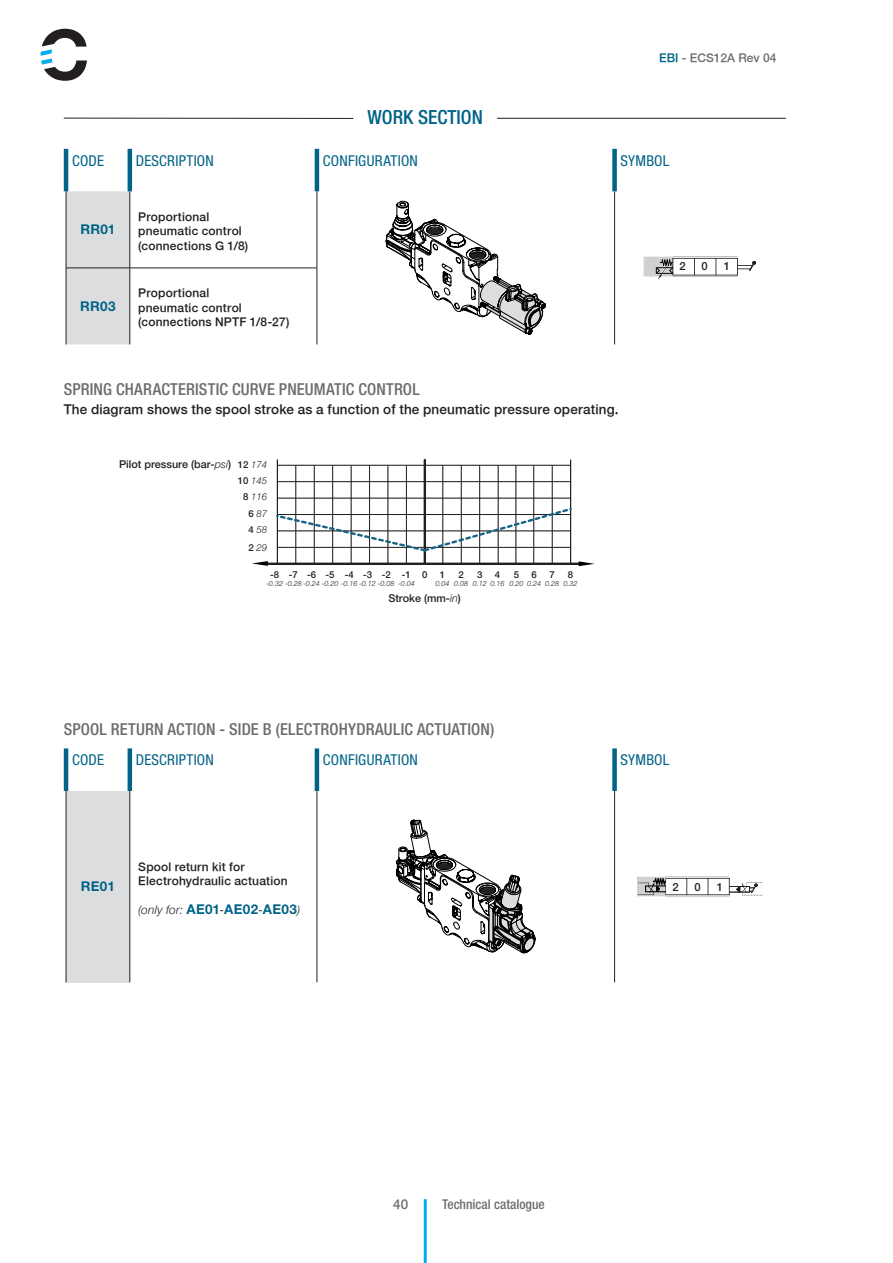
<style>
.page{position:relative;width:893px;height:1263px;background:#fff}
.page>*{position:absolute;margin:0;border:0;box-sizing:border-box;transform-origin:0 0}
.t1{font:500 condensed 19.5px "Helvetica Neue LT Pro";color:#006387}
.t2{font:500 condensed 16.5px "Helvetica Neue LT Pro";letter-spacing:.01em;color:#6c6d70}
.t3{font:condensed 15px "Helvetica Neue LT Std";letter-spacing:.015em;color:#006387}
.t4{font:500 13.5px "Helvetica Neue";letter-spacing:.01em;color:#231f20}
.t5{font:500 condensed 13.5px "Helvetica Neue LT Pro";color:#6c6d70}
.t6{font:700 13.5px "Helvetica Neue LT Std";letter-spacing:.015em;color:#006387}
.t7{font:500 13.5px "Helvetica Neue";color:#6c6d70}
.t8{font:500 12px "Helvetica Neue";letter-spacing:.015em;color:#231f20}
.t9{font:italic 12px "Helvetica Neue";letter-spacing:.015em;color:#231f20}
.t10{font:500 12px "Helvetica Neue";color:#6c6d70}
.t11{font:500 11.25px "Helvetica Neue";color:#231f20}
.t12{font:500 10.8px "Helvetica Neue";color:#231f20}
.t13{font:500 9.6px "Helvetica Neue";color:#231f20}
.t14{font:italic 9.6px "Helvetica Neue";color:#231f20}
.t15{font:italic 7.2px "Helvetica Neue";color:#231f20}
.s1{color:#006387}
.s2{font-weight:400;font-style:italic}
.s3{font-weight:500;font-style:normal}
.s4{font-family:"Helvetica Neue LT Std";font-weight:700;font-style:normal;font-size:13.5px;color:#006387}
</style>
<div class="page">
<hr style="left:424px;top:1199px;width:3px;height:64px;background:#00aeef">
<svg style="left:41px;top:29px;width:46px;height:52px"></svg>
<div style="left:67px;top:191px;width:63px;height:153px;background:#dcdddf"></div>
<hr style="left:64px;top:149px;width:4px;height:42px;background:#006387">
<hr style="left:66px;top:191px;width:1px;height:77px;background:#231f20">
<hr style="left:66px;top:268px;width:1px;height:76px;background:#231f20">
<hr style="left:130px;top:191px;width:1px;height:77px;background:#231f20">
<hr style="left:317px;top:191px;width:1px;height:77px;background:#231f20">
<hr style="left:614px;top:191px;width:1px;height:77px;background:#231f20">
<hr style="left:130px;top:268px;width:1px;height:76px;background:#231f20">
<hr style="left:317px;top:268px;width:1px;height:76px;background:#231f20">
<hr style="left:614px;top:268px;width:1px;height:76px;background:#231f20">
<hr style="left:128px;top:149px;width:4px;height:42px;background:#006387">
<hr style="left:315px;top:149px;width:4px;height:42px;background:#006387">
<div style="left:612px;top:149px;width:5px;height:42px;background:#006387"></div>
<hr style="left:66px;top:268px;width:64px;height:1px;background:#231f20">
<hr style="left:130px;top:268px;width:187px;height:1px;background:#231f20">
<svg style="left:386px;top:201px;width:160px;height:134px"></svg>
<svg style="left:644px;top:256px;width:112px;height:23px"></svg>
<hr style="left:64px;top:118px;width:289px;height:1px;background:#231f20">
<hr style="left:497px;top:118px;width:289px;height:1px;background:#231f20">
<hr style="left:268px;top:563px;width:314px;height:2px;background:#231f20">
<hr style="left:424px;top:460px;width:2px;height:104px;background:#231f20">
<hr style="left:351px;top:466px;width:1px;height:98px;background:#231f20">
<hr style="left:388px;top:466px;width:1px;height:98px;background:#231f20">
<hr style="left:277px;top:498px;width:293px;height:1px;background:#231f20">
<hr style="left:277px;top:481px;width:293px;height:1px;background:#231f20">
<hr style="left:277px;top:465px;width:293px;height:1px;background:#231f20">
<hr style="left:406px;top:466px;width:1px;height:98px;background:#231f20">
<hr style="left:442px;top:466px;width:1px;height:97px;background:#231f20">
<hr style="left:461px;top:466px;width:1px;height:97px;background:#231f20">
<hr style="left:479px;top:466px;width:1px;height:97px;background:#231f20">
<hr style="left:498px;top:466px;width:1px;height:97px;background:#231f20">
<svg style="left:579px;top:561px;width:16px;height:5px"></svg>
<svg style="left:252px;top:561px;width:16px;height:5px"></svg>
<hr style="left:369px;top:466px;width:1px;height:97px;background:#231f20">
<hr style="left:516px;top:466px;width:1px;height:98px;background:#231f20">
<hr style="left:533px;top:466px;width:1px;height:98px;background:#231f20">
<hr style="left:552px;top:466px;width:1px;height:98px;background:#231f20">
<hr style="left:570px;top:460px;width:1px;height:104px;background:#231f20">
<hr style="left:277px;top:460px;width:1px;height:104px;background:#231f20">
<hr style="left:314px;top:466px;width:1px;height:98px;background:#231f20">
<hr style="left:332px;top:466px;width:1px;height:98px;background:#231f20">
<hr style="left:295px;top:465px;width:1px;height:98px;background:#231f20">
<svg style="left:276px;top:506px;width:296px;height:47px"></svg>
<div style="left:66px;top:791px;width:64px;height:191px;background:#dcdddf"></div>
<hr style="left:64px;top:748px;width:4px;height:43px;background:#006387">
<hr style="left:66px;top:791px;width:1px;height:191px;background:#231f20">
<hr style="left:130px;top:791px;width:1px;height:191px;background:#231f20">
<hr style="left:317px;top:791px;width:1px;height:191px;background:#231f20">
<hr style="left:128px;top:748px;width:4px;height:43px;background:#006387">
<hr style="left:315px;top:748px;width:4px;height:43px;background:#006387">
<div style="left:612px;top:748px;width:5px;height:43px;background:#006387"></div>
<hr style="left:614px;top:791px;width:1px;height:191px;background:#231f20">
<svg style="left:396px;top:820px;width:140px;height:133px"></svg>
<svg style="left:665px;top:876px;width:97px;height:21px"></svg>
<img style="left:637px;top:877px;width:29px;height:19px">
<p class="t1" style="left:367px;top:105px;width:117px">WORK SECTION</p>
<p class="t10" style="left:659px;top:51px;width:119px"><span class="s1">EBI</span> - ECS12A Rev 04</p>
<p class="t3" style="left:72px;top:152px;width:34px">CODE</p>
<p class="t3" style="left:136px;top:152px;width:79px">DESCRIPTION</p>
<p class="t3" style="left:323px;top:152px;width:96px">CONFIGURATION</p>
<p class="t3" style="left:621px;top:152px;width:50px">SYMBOL</p>
<p class="t6" style="left:80px;top:221px;width:36px">RR01</p>
<p class="t6" style="left:80px;top:298px;width:37px">RR03</p>
<p class="t8" style="left:138px;top:209px;width:73px">Proportional</p>
<p class="t8" style="left:138px;top:224px;width:105px">pneumatic control</p>
<p class="t8" style="left:138px;top:238px;width:111px">(connections G 1/8)</p>
<p class="t8" style="left:138px;top:286px;width:73px">Proportional</p>
<p class="t8" style="left:138px;top:300px;width:105px">pneumatic control</p>
<p class="t8" style="left:138px;top:315px;width:153px">(connections NPTF 1/8-27)</p>
<p class="t2" style="left:64px;top:379px;width:357px">SPRING CHARACTERISTIC CURVE PNEUMATIC CONTROL</p>
<p class="t4" style="left:64px;top:401px;width:556px">The diagram shows the spool stroke as a function of the pneumatic pressure operating.</p>
<p class="t12" style="left:119px;top:458px;width:114px">Pilot pressure (bar-<span class="s2">psi</span>)</p>
<p class="t14" style="left:238px;top:459px;width:31px"><span class="s3">12</span> 174</p>
<p class="t14" style="left:238px;top:475px;width:31px"><span class="s3">10</span> 145</p>
<p class="t14" style="left:243px;top:491px;width:26px"><span class="s3">8</span> 116</p>
<p class="t14" style="left:248px;top:508px;width:20px"><span class="s3">6</span> 87</p>
<p class="t14" style="left:248px;top:524px;width:20px"><span class="s3">4</span> 58</p>
<p class="t14" style="left:248px;top:541px;width:20px"><span class="s3">2</span> 29</p>
<p class="t13" style="left:289px;top:569px;width:11px">-7</p>
<p class="t13" style="left:307px;top:569px;width:11px">-6</p>
<p class="t13" style="left:326px;top:569px;width:11px">-5</p>
<p class="t13" style="left:345px;top:569px;width:11px">-4</p>
<p class="t13" style="left:363px;top:569px;width:11px">-3</p>
<p class="t13" style="left:382px;top:569px;width:11px">-2</p>
<p class="t13" style="left:402px;top:569px;width:11px">-1</p>
<p class="t15" style="left:398px;top:580px;width:18px">-0.04</p>
<p class="t13" style="left:270px;top:569px;width:11px">-8</p>
<p class="t15" style="left:266px;top:580px;width:130px">-0.32 -0.28 -0.24 -0.20 -0.16 -0.12 -0.08</p>
<p class="t13" style="left:422px;top:569px;width:7px">0</p>
<p class="t13" style="left:440px;top:569px;width:7px">1</p>
<p class="t15" style="left:435px;top:580px;width:16px">0.04</p>
<p class="t13" style="left:458px;top:569px;width:7px">2</p>
<p class="t15" style="left:454px;top:580px;width:16px">0.08</p>
<p class="t13" style="left:477px;top:569px;width:7px">3</p>
<p class="t15" style="left:473px;top:580px;width:16px">0.12</p>
<p class="t13" style="left:568px;top:569px;width:7px">8</p>
<p class="t15" style="left:563px;top:580px;width:16px">0.32</p>
<p class="t13" style="left:531px;top:569px;width:7px">6</p>
<p class="t15" style="left:527px;top:580px;width:16px">0.24</p>
<p class="t13" style="left:514px;top:569px;width:7px">5</p>
<p class="t15" style="left:509px;top:580px;width:16px">0.20</p>
<p class="t13" style="left:549px;top:569px;width:7px">7</p>
<p class="t15" style="left:545px;top:580px;width:16px">0.28</p>
<p class="t13" style="left:495px;top:569px;width:7px">4</p>
<p class="t15" style="left:490px;top:580px;width:16px">0.16</p>
<p class="t12" style="left:388px;top:592px;width:74px">Stroke (mm-<span class="s2">in</span>)</p>
<p class="t11" style="left:680px;top:260px;width:8px">2</p>
<p class="t11" style="left:701px;top:260px;width:8px">0</p>
<p class="t11" style="left:724px;top:260px;width:8px">1</p>
<p class="t2" style="left:64px;top:719px;width:432px">SPOOL RETURN ACTION - SIDE B (ELECTROHYDRAULIC ACTUATION)</p>
<p class="t3" style="left:72px;top:751px;width:34px">CODE</p>
<p class="t3" style="left:136px;top:751px;width:79px">DESCRIPTION</p>
<p class="t3" style="left:323px;top:751px;width:96px">CONFIGURATION</p>
<p class="t3" style="left:621px;top:751px;width:50px">SYMBOL</p>
<p class="t6" style="left:81px;top:878px;width:36px">RE01</p>
<p class="t8" style="left:138px;top:859px;width:108px">Spool return kit for</p>
<p class="t8" style="left:138px;top:874px;width:151px">Electrohydraulic actuation</p>
<p class="t9" style="left:138px;top:903px;width:163px">(only for: <span class="s4">AE01</span>-<span class="s4">AE02</span>-<span class="s4">AE03</span>)</p>
<p class="t7" style="left:393px;top:1196px;width:17px">40</p>
<p class="t5" style="left:442px;top:1196px;width:104px">Technical catalogue</p>
<p class="t11" style="left:673px;top:880px;width:8px">2</p>
<p class="t11" style="left:694px;top:880px;width:8px">0</p>
<p class="t11" style="left:717px;top:880px;width:8px">1</p>
</div>
